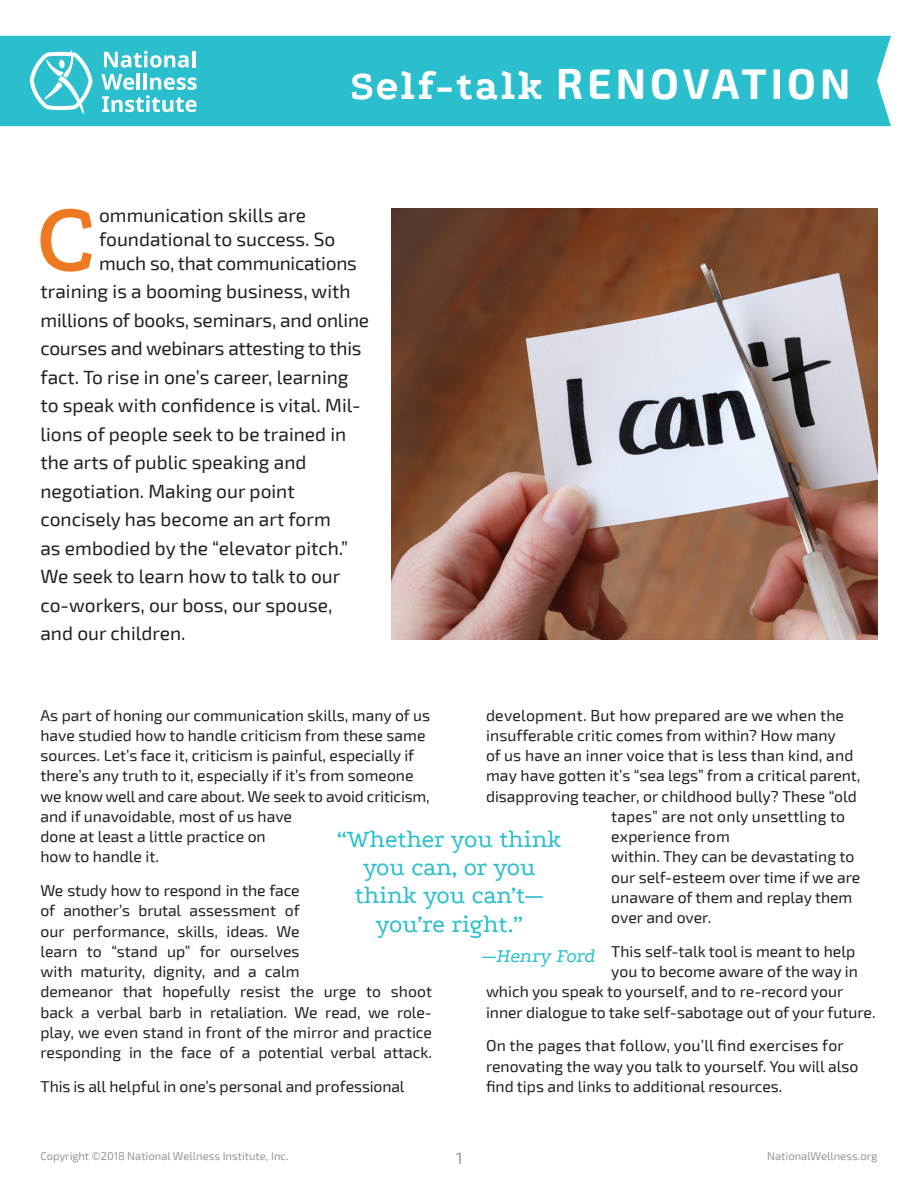
<style>
.page{position:relative;width:918px;height:1188px;background:#fff}
.page>*{position:absolute;margin:0;border:0;box-sizing:border-box;transform-origin:0 0}
.t1{font:600 100.65px "Podkova";color:#ee7921}
.t2{font:700 42px "Exo 2";letter-spacing:.1em;color:#fff}
.t3{font:25.5px/28.3px "Podkova";color:#2bbfce;text-align:center}
.t4{font:italic 19.8px "Podkova";color:#2bbfce}
.t5{font:19.2px/28.5px "Exo 2";color:#231f20}
.t6{font:16.5px "Exo 2";color:#949699}
.t7{font:15.75px/20.2px "Exo 2";color:#231f20}
.t8{font:11.25px "Exo 2";color:#949699}
.s1{font-family:"Podkova";font-weight:800}
</style>
<div class="page">
<div style="left:0;top:36px;width:891px;height:90px;background:#2bbfce"></div>
<svg style="left:30px;top:50px;width:63px;height:64px"></svg>
<svg style="left:104px;top:51px;width:85px;height:17px"></svg>
<hr style="left:192px;top:51px;width:3px;height:16px;background:#fff">
<hr style="left:137px;top:73px;width:3px;height:17px;background:#fff">
<hr style="left:144px;top:73px;width:3px;height:17px;background:#fff">
<svg style="left:101px;top:74px;width:96px;height:38px"></svg>
<img style="left:392px;top:208px;width:486px;height:432px">
<h2 class="t2" style="left:350px;top:59px;width:502px"><span class="s1">Self-talk</span> RENOVATION</h2>
<p class="t1" style="left:36px;top:170px;width:61px">C</p>
<p class="t5" style="left:99px;top:203px;width:259px;line-height:24px">ommunication skills are foundational to success. So much so, that communications</p>
<p class="t5" style="left:40px;top:278px;width:330px">training is a booming business, with millions of books, seminars, and online courses and webinars attesting to this fact. To rise in one’s career, learning to speak with confidence is vital. Mil&shy;lions of people seek to be trained in the arts of public speaking and negotiation. Making our point concisely has become an art form<br>as embodied by the “elevator pitch.” We seek to learn how to talk to our co-workers, our boss, our spouse, and our children.</p>
<p class="t7" style="left:40px;top:705px;width:391px">As part of honing our communication skills, many of us have studied how to handle criticism from these same sources. Let’s face it, criticism is painful, especially if there’s any truth to it, especially if it’s from someone we know well and care about. We seek to avoid criticism, and if unavoidable, most of us have<br>done at least a little practice on<br>how to handle it.</p>
<p class="t7" style="left:40px;top:881px;width:393px">We study how to respond in the face<br>of another’s brutal assessment of<br>our performance, skills, ideas. We<br>learn to “stand up” for ourselves<br>with maturity, dignity, and a calm<br>demeanor that hopefully resist the urge to shoot back a verbal barb in retaliation. We read, we role&shy;play, we even stand in front of the mirror and practice responding in the face of a potential verbal attack.</p>
<p class="t7" style="left:40px;top:1077px;width:366px">This is all helpful in one’s personal and professional</p>
<p class="t7" style="left:486px;top:705px;width:360px">development. But how prepared are we when the</p>
<p class="t7" style="left:486px;top:726px;width:351px">insufferable critic comes from within? How many</p>
<p class="t7" style="left:486px;top:746px;width:369px">of us have an inner voice that is less than kind, and</p>
<p class="t7" style="left:486px;top:766px;width:376px">may have gotten it’s “sea legs” from a critical parent,</p>
<p class="t7" style="left:486px;top:786px;width:372px">disapproving teacher, or childhood bully? These “old</p>
<p class="t7" style="left:611px;top:807px;width:235px">tapes” are not only unsettling to</p>
<p class="t7" style="left:611px;top:827px;width:120px">experience from</p>
<p class="t7" style="left:611px;top:847px;width:245px">within. They can be devastating to</p>
<p class="t7" style="left:611px;top:867px;width:251px">our self-esteem over time if we are</p>
<p class="t7" style="left:611px;top:888px;width:243px">unaware of them and replay them</p>
<p class="t7" style="left:611px;top:908px;width:102px">over and over.</p>
<p class="t7" style="left:611px;top:942px;width:245px">This self-talk tool is meant to help</p>
<p class="t7" style="left:611px;top:962px;width:248px">you to become aware of the way in</p>
<p class="t7" style="left:486px;top:982px;width:359px">which you speak to yourself, and to re-record your</p>
<p class="t7" style="left:486px;top:1002px;width:391px">inner dialogue to take self-sabotage out of your future.</p>
<p class="t7" style="left:486px;top:1036px;width:374px">On the pages that follow, you’ll find exercises for renovating the way you talk to yourself. You will also find tips and links to additional resources.</p>
<p class="t3" style="left:337px;top:824px;width:226px">“Whether you think you can, or you think you can’t— you’re right.”</p>
<p class="t4" style="left:481px;top:943px;width:120px">—Henry Ford</p>
<p class="t8" style="left:40px;top:1150px;width:250px">Copyright ©2018 National Wellness Institute, Inc.</p>
<p class="t8" style="left:767px;top:1150px;width:112px">NationalWellness.org</p>
<p class="t6" style="left:456px;top:1148px;width:8px">1</p>
</div>
